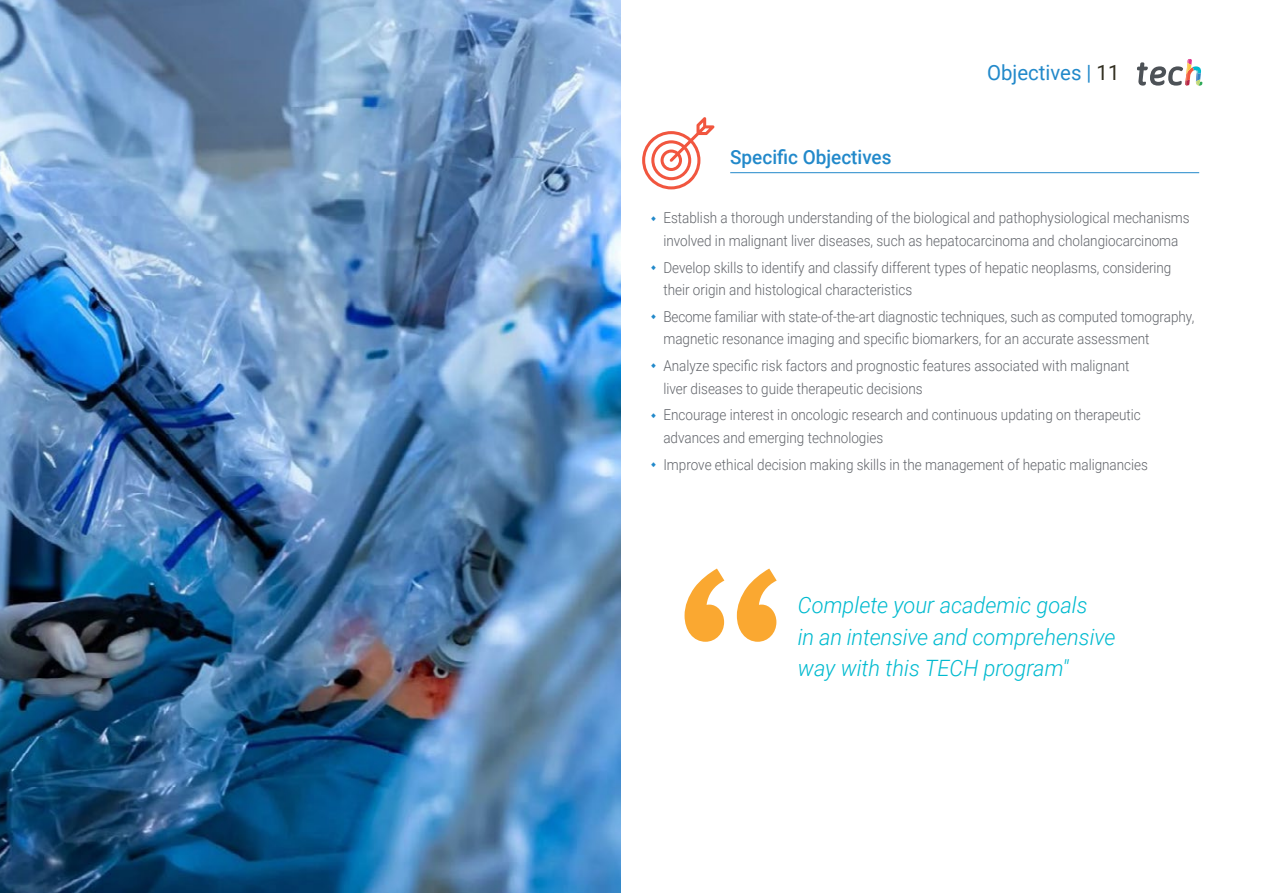
<style>
.page{position:relative;width:1263px;height:893px;background:#fff}
.page>*{position:absolute;margin:0;border:0;box-sizing:border-box;transform-origin:0 0}
.t1{font:italic 300 22.5px/31.5px "Roboto";color:#00bacf}
.t2{font:21px "Roboto";color:#2289ca}
.t3{font:500 19.5px "Roboto";color:#2289ca}
.t4{font:300 15px/22.5px "Roboto";color:#61646a;scale:.9 1}
.s1{color:#312e20}
</style>
<div class="page">
<hr style="left:730px;top:172px;width:469px;height:1px;background:#2289ca">
<svg style="left:642px;top:117px;width:72px;height:72px"></svg>
<svg style="left:684px;top:568px;width:93px;height:74px"></svg>
<img style="left:0;top:0;width:621px;height:893px">
<svg style="left:1137px;top:59px;width:65px;height:27px"></svg>
<h3 class="t3" style="left:730px;top:144px;width:163px">Specific Objectives</h3>
<h2 class="t2" style="left:987px;top:57px;width:134px">Objectives | <span class="s1">11</span></h2>
<p class="t4" style="left:663px;top:206px;width:586px">Establish a thorough understanding of the biological and pathophysiological mechanisms involved in malignant liver diseases, such as hepatocarcinoma and cholangiocarcinoma</p>
<p class="t4" style="left:663px;top:255px;width:566px">Develop skills to identify and classify different types of hepatic neoplasms, considering their origin and histological characteristics</p>
<p class="t4" style="left:663px;top:305px;width:591px">Become familiar with state-of-the-art diagnostic techniques, such as computed tomography, magnetic resonance imaging and specific biomarkers, for an accurate assessment</p>
<p class="t4" style="left:663px;top:354px;width:519px">Analyze specific risk factors and prognostic features associated with malignant liver diseases to guide therapeutic decisions</p>
<p class="t4" style="left:663px;top:403px;width:532px">Encourage interest in oncologic research and continuous updating on therapeutic advances and emerging technologies</p>
<p class="t4" style="left:663px;top:452px;width:540px">Improve ethical decision making skills in the management of hepatic malignancies</p>
<h1 class="t1" style="left:798px;top:589px;width:319px">Complete your academic goals<br>in an intensive and comprehensive way with this TECH program"</h1>
</div>
